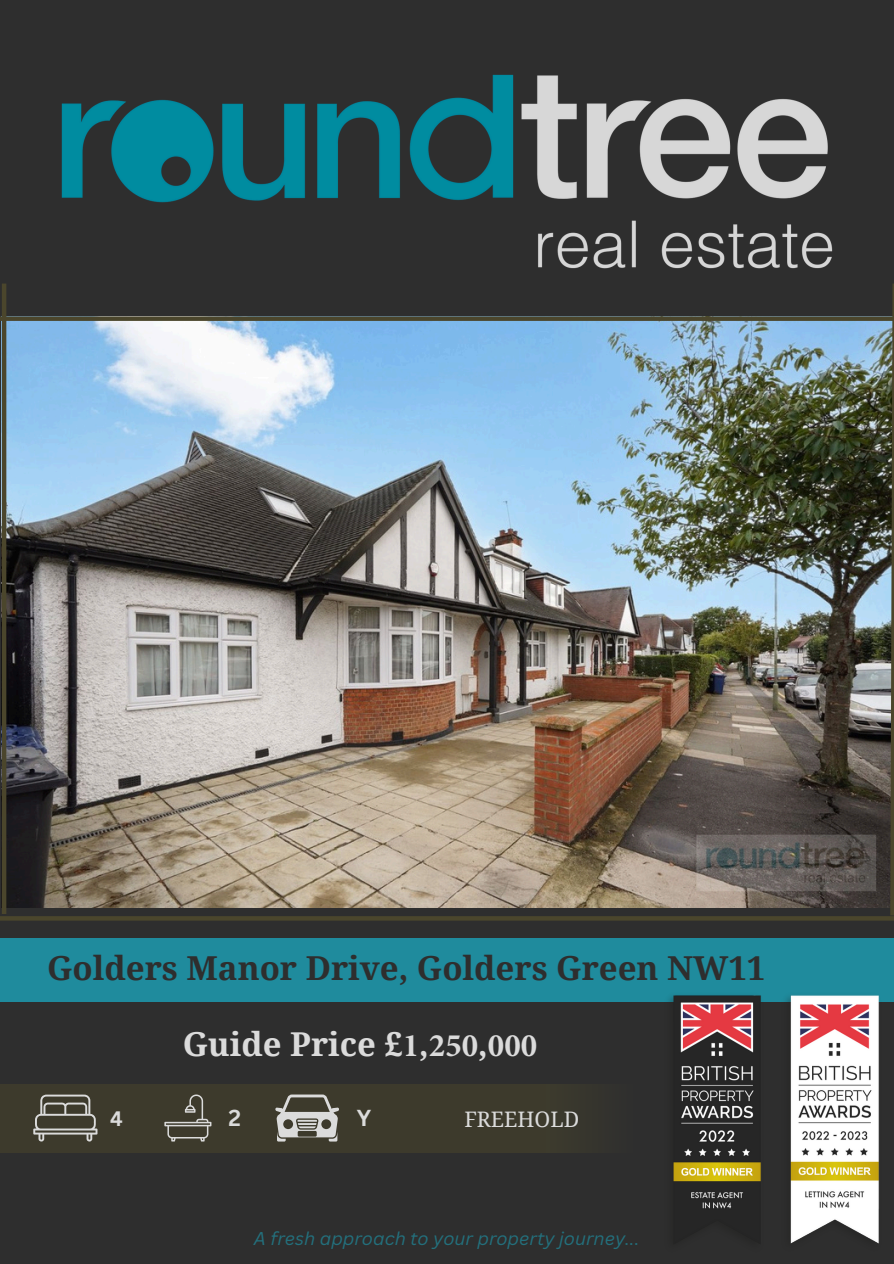
<style>
.page{position:relative;width:894px;height:1264px;background:#fff}
.page>*{position:absolute;margin:0;border:0;box-sizing:border-box;transform-origin:0 0}
.t1{font:700 33px "Noto Serif";color:#2e2e2e}
.t2{font:700 32.85px "Noto Serif";color:#dbdbdb}
.t3{font:700 22.5px "Canva Sans";color:#dbdbdb}
.t4{font:21.3px "Noto Serif";color:#dbdbdb}
.t5{font:700 20.4px "Canva Sans";color:#dbdbdb}
.t6{font:italic 18px "Canva Sans";color:#1f8b9d}
.s1{font-family:"Minion Pro"}
</style>
<div class="page">
<div style="left:0;top:0;width:893px;height:1263px;background:#2e2e2e"></div>
<img style="left:61px;top:74px;width:772px;height:195px">
<div style="left:0;top:937px;width:893px;height:64px;background:#1f8b9d"></div>
<div style="left:0;top:1083px;width:558px;height:69px;background:#3d3a2c"></div>
<img style="left:661px;top:995px;width:105px;height:214px">
<img style="left:778px;top:995px;width:105px;height:249px">
<img style="left:6px;top:321px;width:881px;height:586px">
<div style="left:0;top:316px;width:893px;height:5px;background:#4b462c"></div>
<hr style="left:2px;top:283px;width:4px;height:631px;background:#4b462c">
<svg style="left:887px;top:284px;width:6px;height:632px"></svg>
<hr style="left:0;top:916px;width:893px;height:4px;background:#4b462c">
<svg style="left:164px;top:1094px;width:47px;height:47px"></svg>
<svg style="left:33px;top:1094px;width:64px;height:47px"></svg>
<svg style="left:275px;top:1094px;width:64px;height:47px"></svg>
<div style="left:546px;top:1083px;width:89px;height:69px;background:#36352d"></div>
<h1 class="t1" style="left:47px;top:944px;width:719px">Golders Manor Drive, Golders Green NW11</h1>
<h1 class="t2" style="left:183px;top:1020px;width:356px">Guide Price £<span class="s1">1</span>,<span class="s1">250</span>,<span class="s1">000</span></h1>
<p class="t5" style="left:110px;top:1104px;width:14px">4</p>
<p class="t3" style="left:228px;top:1101px;width:14px">2</p>
<p class="t3" style="left:357px;top:1101px;width:16px">Y</p>
<p class="t4" style="left:464px;top:1103px;width:116px">FREEHOLD</p>
<p class="t6" style="left:254px;top:1225px;width:387px">A fresh approach to your property journey...</p>
</div>
